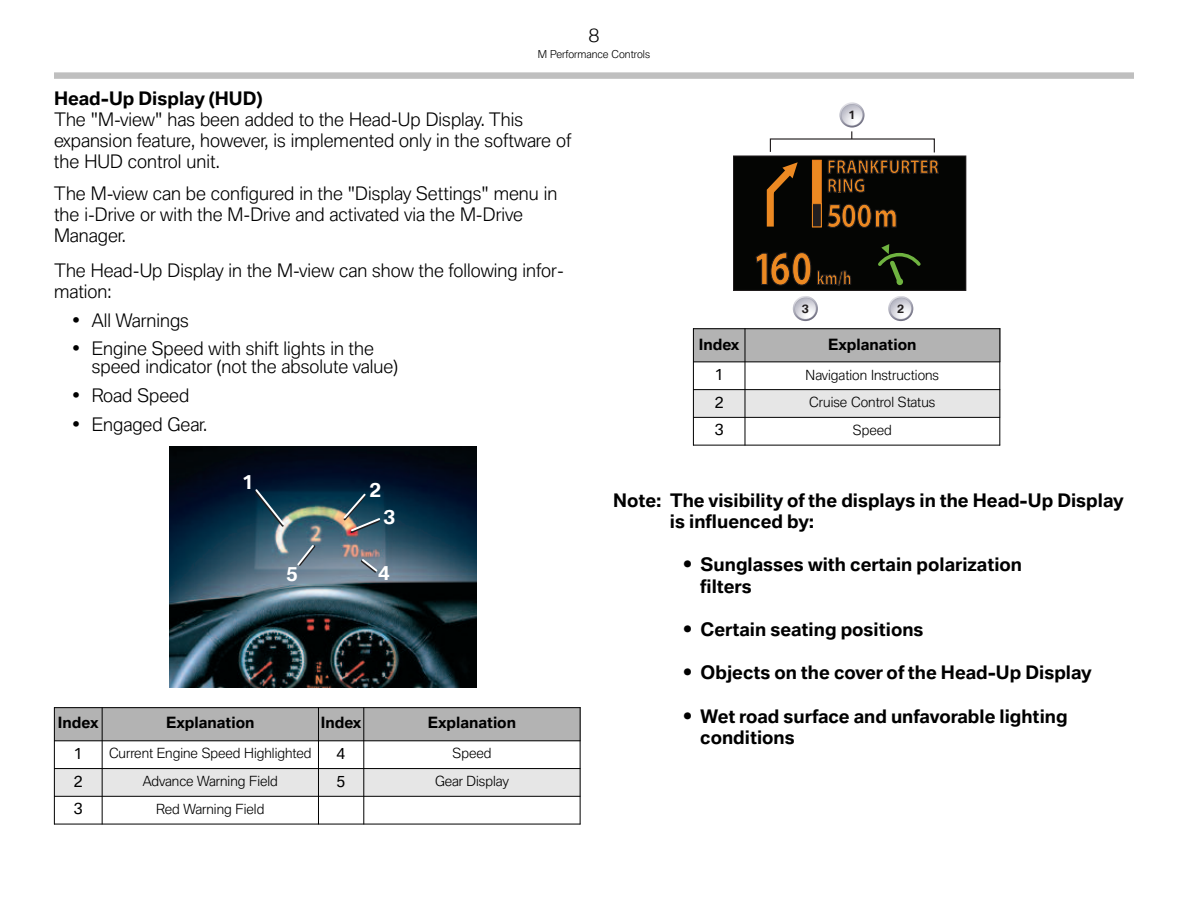
<style>
.page{position:relative;width:1188px;height:918px;background:#fff}
.page>*{position:absolute;margin:0;border:0;box-sizing:border-box;transform-origin:0 0}
.t1{font:700 18.9px "BMW Type";color:#fff}
.t2{font:300 18px/21px "BMW Type";color:#000}
.t3{font:700 18px/21.6px "BMW Type";color:#000}
.t4{font:300 15px "BMW Type";color:#000}
.t5{font:700 15px "BMW Type";color:#000}
.t6{font:15px "BMW Type";color:#000}
.t7{font:300 13.5px "BMW Type";color:#000}
.t8{font:700 11.25px "BMW Type";color:#231f20}
.t9{font:300 10.5px "BMW Type";color:#000}
</style>
<div class="page">
<div style="left:54px;top:72px;width:1080px;height:7px;background:#bfbfbf"></div>
<img style="left:169px;top:446px;width:307px;height:241px">
<svg style="left:342px;top:492px;width:40px;height:43px;background:#3e5966"></svg>
<svg style="left:253px;top:487px;width:33px;height:42px"></svg>
<svg style="left:296px;top:543px;width:21px;height:25px"></svg>
<svg style="left:359px;top:557px;width:20px;height:17px"></svg>
<div style="left:734px;top:156px;width:232px;height:134px;background:#040503"></div>
<div style="left:733px;top:156px;width:233px;height:135px;border:1px solid #231f20"></div>
<svg style="left:755px;top:252px;width:56px;height:34px"></svg>
<svg style="left:817px;top:270px;width:34px;height:21px"></svg>
<svg style="left:878px;top:244px;width:43px;height:42px"></svg>
<svg style="left:839px;top:102px;width:26px;height:26px"></svg>
<div style="left:841px;top:104px;width:22px;height:22px;border:1px solid #a8a8b5;border-radius:50%"></div>
<svg style="left:842px;top:105px;width:20px;height:20px"></svg>
<svg style="left:792px;top:295px;width:27px;height:27px"></svg>
<svg style="left:793px;top:296px;width:25px;height:25px"></svg>
<svg style="left:795px;top:298px;width:21px;height:21px"></svg>
<svg style="left:887px;top:295px;width:28px;height:27px"></svg>
<svg style="left:888px;top:296px;width:25px;height:25px"></svg>
<svg style="left:890px;top:298px;width:21px;height:21px"></svg>
<svg style="left:763px;top:131px;width:176px;height:97px"></svg>
<div style="left:693px;top:328px;width:52px;height:34px;background:#b3b3b3"></div>
<div style="left:745px;top:328px;width:255px;height:34px;background:#b3b3b3"></div>
<div style="left:693px;top:390px;width:52px;height:27px;background:#e6e6e6"></div>
<div style="left:745px;top:390px;width:255px;height:27px;background:#e6e6e6"></div>
<hr style="left:693px;top:328px;width:1px;height:118px;background:#000">
<hr style="left:745px;top:328px;width:1px;height:118px;background:#000">
<hr style="left:999px;top:328px;width:1px;height:118px;background:#000">
<hr style="left:693px;top:328px;width:307px;height:1px;background:#000">
<hr style="left:693px;top:362px;width:307px;height:1px;background:#000">
<hr style="left:693px;top:389px;width:307px;height:1px;background:#000">
<hr style="left:693px;top:417px;width:307px;height:1px;background:#000">
<hr style="left:693px;top:445px;width:307px;height:1px;background:#000">
<div style="left:54px;top:707px;width:48px;height:34px;background:#b3b3b3"></div>
<div style="left:102px;top:707px;width:216px;height:34px;background:#b3b3b3"></div>
<div style="left:318px;top:707px;width:46px;height:34px;background:#b3b3b3"></div>
<div style="left:364px;top:707px;width:216px;height:34px;background:#b3b3b3"></div>
<div style="left:54px;top:769px;width:48px;height:27px;background:#e6e6e6"></div>
<div style="left:102px;top:769px;width:216px;height:27px;background:#e6e6e6"></div>
<div style="left:318px;top:769px;width:46px;height:27px;background:#e6e6e6"></div>
<div style="left:364px;top:769px;width:216px;height:27px;background:#e6e6e6"></div>
<hr style="left:54px;top:707px;width:1px;height:117px;background:#000">
<hr style="left:102px;top:707px;width:1px;height:117px;background:#000">
<hr style="left:318px;top:707px;width:1px;height:117px;background:#000">
<hr style="left:363px;top:707px;width:1px;height:117px;background:#000">
<hr style="left:580px;top:707px;width:1px;height:117px;background:#000">
<hr style="left:54px;top:707px;width:526px;height:1px;background:#000">
<hr style="left:54px;top:740px;width:526px;height:1px;background:#000">
<hr style="left:54px;top:768px;width:526px;height:1px;background:#000">
<hr style="left:54px;top:796px;width:526px;height:1px;background:#000">
<hr style="left:54px;top:824px;width:526px;height:1px;background:#000">
<p class="t2" style="left:589px;top:25px;width:12px">8</p>
<p class="t9" style="left:538px;top:48px;width:114px">M Performance Controls</p>
<p class="t3" style="left:54px;top:88px;width:210px">Head-Up Display (HUD)</p>
<p class="t2" style="left:54px;top:110px;width:519px">The "M-view" has been added to the Head-Up Display. This expansion feature, however, is implemented only in the software of the HUD control unit.</p>
<p class="t2" style="left:54px;top:184px;width:505px">The M-view can be configured in the "Display Settings" menu in the i-Drive or with the M-Drive and activated via the M-Drive<br>Manager.</p>
<p class="t2" style="left:54px;top:260px;width:511px">The Head-Up Display in the M-view can show the following infor&shy;mation:</p>
<p class="t2" style="left:72px;top:310px;width:118px">• All Warnings</p>
<p class="t2" style="left:92px;top:340px;width:308px;line-height:18px;text-indent:-19px">• Engine Speed with shift lights in the speed indicator (not the absolute value)</p>
<p class="t2" style="left:72px;top:385px;width:118px">• Road Speed</p>
<p class="t2" style="left:72px;top:414px;width:136px">• Engaged Gear.</p>
<p class="t8" style="left:848px;top:109px;width:9px">1</p>
<p class="t8" style="left:802px;top:302px;width:9px">3</p>
<p class="t8" style="left:897px;top:302px;width:9px">2</p>
<p class="t5" style="left:699px;top:336px;width:42px">Index</p>
<p class="t5" style="left:828px;top:336px;width:90px">Explanation</p>
<p class="t6" style="left:715px;top:366px;width:10px">1</p>
<p class="t7" style="left:806px;top:367px;width:135px">Navigation Instructions</p>
<p class="t6" style="left:715px;top:394px;width:10px">2</p>
<p class="t7" style="left:809px;top:395px;width:128px">Cruise Control Status</p>
<p class="t6" style="left:715px;top:422px;width:10px">3</p>
<p class="t7" style="left:853px;top:422px;width:40px">Speed</p>
<p class="t1" style="left:242px;top:472px;width:13px">1</p>
<p class="t1" style="left:369px;top:479px;width:13px">2</p>
<p class="t1" style="left:384px;top:506px;width:13px">3</p>
<p class="t1" style="left:286px;top:563px;width:13px">5</p>
<p class="t1" style="left:378px;top:563px;width:13px">4</p>
<p class="t4" style="left:58px;top:715px;width:42px">Index</p>
<p class="t4" style="left:166px;top:715px;width:90px">Explanation</p>
<p class="t4" style="left:321px;top:715px;width:42px">Index</p>
<p class="t4" style="left:428px;top:715px;width:90px">Explanation</p>
<p class="t6" style="left:74px;top:745px;width:10px">1</p>
<p class="t7" style="left:109px;top:746px;width:204px">Current Engine Speed Highlighted</p>
<p class="t6" style="left:337px;top:745px;width:10px">4</p>
<p class="t7" style="left:453px;top:746px;width:40px">Speed</p>
<p class="t6" style="left:74px;top:773px;width:10px">2</p>
<p class="t7" style="left:143px;top:774px;width:137px">Advance Warning Field</p>
<p class="t6" style="left:337px;top:773px;width:10px">5</p>
<p class="t7" style="left:435px;top:774px;width:75px">Gear Display</p>
<p class="t6" style="left:74px;top:800px;width:10px">3</p>
<p class="t7" style="left:156px;top:801px;width:109px">Red Warning Field</p>
<p class="t3" style="left:670px;top:490px;width:455px;text-indent:-57px">Note: The visibility of the displays in the Head-Up Display is influenced by:</p>
<p class="t3" style="left:700px;top:554px;width:323px;text-indent:-18px">• Sunglasses with certain polarization filters</p>
<p class="t3" style="left:683px;top:619px;width:242px">• Certain seating positions</p>
<p class="t3" style="left:683px;top:662px;width:411px">• Objects on the cover of the Head-Up Display</p>
<p class="t3" style="left:700px;top:706px;width:369px;text-indent:-18px">• Wet road surface and unfavorable lighting conditions</p>
</div>
